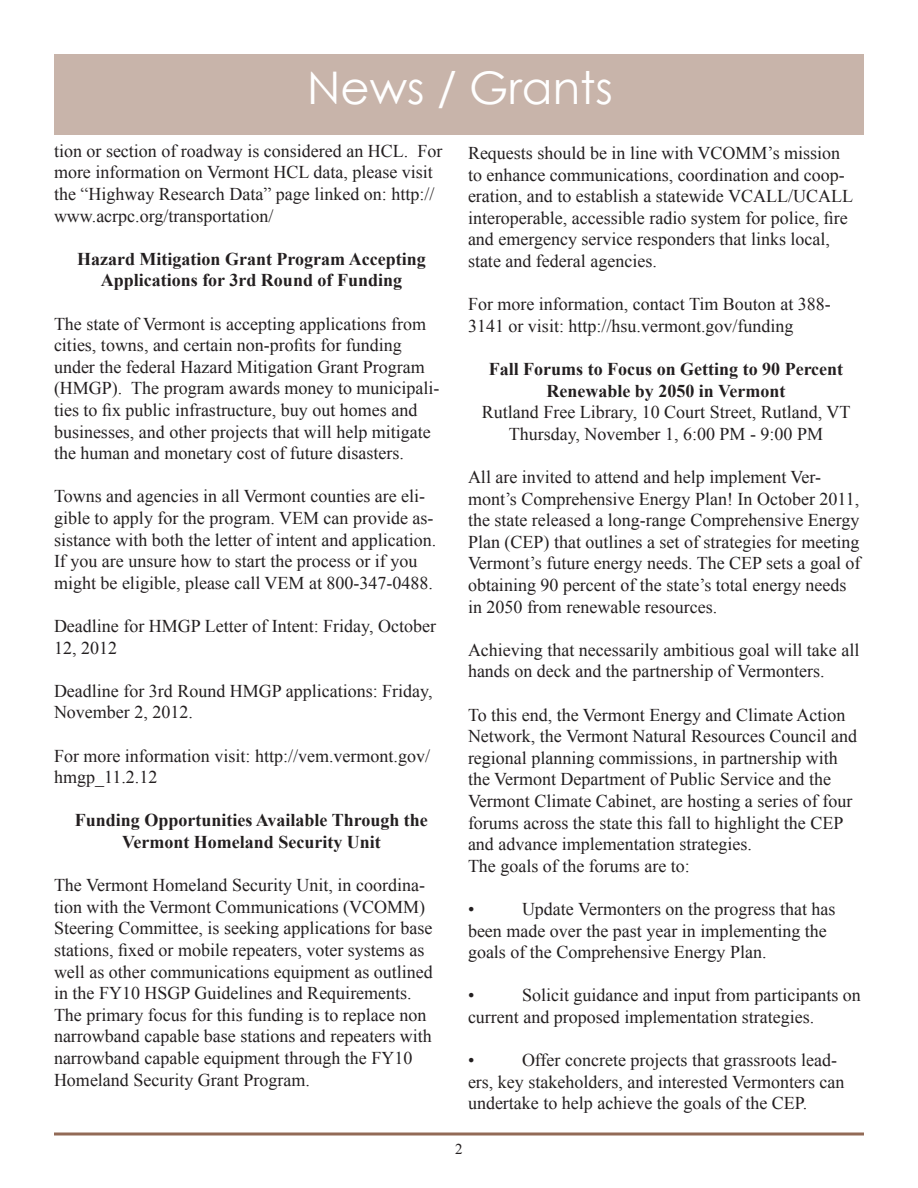
<style>
.page{position:relative;width:918px;height:1188px;background:#fff}
.page>*{position:absolute;margin:0;border:0;box-sizing:border-box;transform-origin:0 0}
.t1{font:45px "Century Gothic";color:#fff}
.t2{font:18px/21.6px "Times New Roman";color:#231f20}
.t3{font:700 18px/21.6px "Times New Roman";color:#231f20;text-align:center}
.t4{font:15px "Times New Roman";color:#231f20}
</style>
<div class="page">
<div style="left:54px;top:54px;width:810px;height:81px;background:#c8b4aa"></div>
<svg style="left:54px;top:1132px;width:810px;height:4px;background:#ad8f80"></svg>
<p class="t1" style="left:307px;top:56px;width:307px">News / Grants</p>
<p class="t2" style="left:54px;top:140px;width:390px">tion or section of roadway is considered an HCL. For more information on Vermont HCL data, please visit the “Highway Research Data” page linked on: http:// www.acrpc.org/transportation/</p>
<p class="t3" style="left:77px;top:248px;width:350px">Hazard Mitigation Grant Program Accepting<br>Applications for 3rd Round of Funding</p>
<p class="t2" style="left:54px;top:313px;width:387px">The state of Vermont is accepting applications from cities, towns, and certain non-profits for funding under the federal Hazard Mitigation Grant Program (HMGP). The program awards money to municipali&shy;ties to fix public infrastructure, buy out homes and businesses, and other projects that will help mitigate the human and monetary cost of future disasters.</p>
<p class="t2" style="left:54px;top:485px;width:384px">Towns and agencies in all Vermont counties are eli&shy;gible to apply for the program. VEM can provide as&shy;sistance with both the letter of intent and application.<br>If you are unsure how to start the process or if you might be eligible, please call VEM at 800-347-0488.</p>
<p class="t2" style="left:54px;top:615px;width:384px">Deadline for HMGP Letter of Intent: Friday, October<br>12, 2012</p>
<p class="t2" style="left:54px;top:680px;width:380px">Deadline for 3rd Round HMGP applications: Friday,<br>November 2, 2012.</p>
<p class="t2" style="left:54px;top:745px;width:378px">For more information visit: http://vem.vermont.gov/ hmgp_11.2.12</p>
<p class="t3" style="left:75px;top:809px;width:355px">Funding Opportunities Available Through the<br>Vermont Homeland Security Unit</p>
<p class="t2" style="left:54px;top:874px;width:380px">The Vermont Homeland Security Unit, in coordina&shy;tion with the Vermont Communications (VCOMM)<br>Steering Committee, is seeking applications for base stations, fixed or mobile repeaters, voter systems as well as other communications equipment as outlined in the FY10 HSGP Guidelines and Requirements.<br>The primary focus for this funding is to replace non narrowband capable base stations and repeaters with narrowband capable equipment through the FY10<br>Homeland Security Grant Program.</p>
<p class="t2" style="left:468px;top:142px;width:387px">Requests should be in line with VCOMM’s mission to enhance communications, coordination and coop&shy;eration, and to establish a statewide VCALL/UCALL interoperable, accessible radio system for police, fire and emergency service responders that links local, state and federal agencies.</p>
<p class="t2" style="left:468px;top:293px;width:364px">For more information, contact Tim Bouton at 388-<br>3141 or visit: http://hsu.vermont.gov/funding</p>
<p class="t3" style="left:489px;top:358px;width:356px">Fall Forums to Focus on Getting to 90 Percent<br>Renewable by 2050 in Vermont</p>
<p class="t2" style="left:482px;top:401px;width:370px">Rutland Free Library, 10 Court Street, Rutland, VT</p>
<p class="t2" style="left:509px;top:423px;width:316px">Thursday, November 1, 6:00 PM - 9:00 PM</p>
<p class="t2" style="left:468px;top:466px;width:394px">All are invited to attend and help implement Ver&shy;mont’s Comprehensive Energy Plan! In October 2011, the state released a long-range Comprehensive Energy Plan (CEP) that outlines a set of strategies for meeting Vermont’s future energy needs. The CEP sets a goal of obtaining 90 percent of the state’s total energy needs in 2050 from renewable resources.</p>
<p class="t2" style="left:468px;top:639px;width:393px">Achieving that necessarily ambitious goal will take all hands on deck and the partnership of Vermonters.</p>
<p class="t2" style="left:468px;top:704px;width:391px">To this end, the Vermont Energy and Climate Action Network, the Vermont Natural Resources Council and regional planning commissions, in partnership with the Vermont Department of Public Service and the Vermont Climate Cabinet, are hosting a series of four forums across the state this fall to highlight the CEP and advance implementation strategies.</p>
<p class="t2" style="left:468px;top:855px;width:223px">The goals of the forums are to:</p>
<p class="t2" style="left:468px;top:898px;width:8px">•</p>
<p class="t2" style="left:468px;top:898px;width:369px;text-indent:54px">Update Vermonters on the progress that has been made over the past year in implementing the goals of the Comprehensive Energy Plan.</p>
<p class="t2" style="left:468px;top:984px;width:8px">•</p>
<p class="t2" style="left:468px;top:984px;width:394px;text-indent:54px">Solicit guidance and input from participants on current and proposed implementation strategies.</p>
<p class="t2" style="left:468px;top:1049px;width:8px">•</p>
<p class="t2" style="left:468px;top:1049px;width:378px;text-indent:54px">Offer concrete projects that grassroots lead&shy;ers, key stakeholders, and interested Vermonters can undertake to help achieve the goals of the CEP.</p>
<p class="t4" style="left:455px;top:1139px;width:9px">2</p>
</div>
